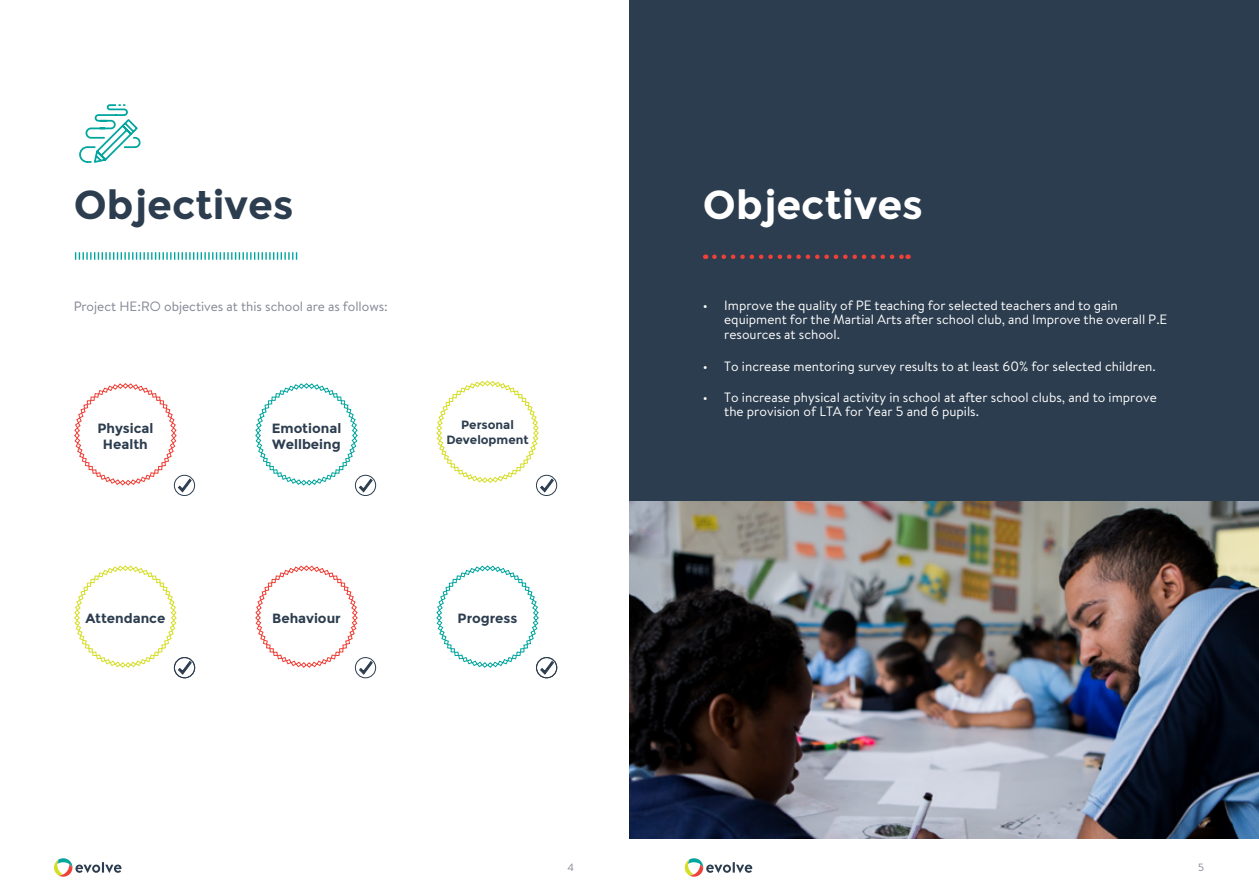
<style>
.page{position:relative;width:1259px;height:893px;background:#fff}
.page>*{position:absolute;margin:0;border:0;box-sizing:border-box;transform-origin:0 0}
.t1{font:700 40.05px "Montserrat";color:#2c3d4f}
.t2{font:700 40.05px "Montserrat";color:#fff}
.t3{font:13.5px/14.4px "Brandon Text";color:#fff}
.t4{font:13.5px "Brandon Text";color:#828592}
.t5{font:700 13.35px/16px "Montserrat";color:#2c3d4f;text-align:center}
.t6{font:700 12px/14.4px "Montserrat";color:#2c3d4f;text-align:center}
.t7{font:10.5px "Brandon Text";color:#828592}
</style>
<div class="page">
<svg style="left:54px;top:858px;width:67px;height:19px"></svg>
<svg style="left:685px;top:858px;width:67px;height:19px"></svg>
<img style="left:629px;top:500px;width:630px;height:339px">
<div style="left:629px;top:0;width:630px;height:500px;background:#2c3d4f"></div>
<svg style="left:75px;top:252px;width:222px;height:8px"></svg>
<svg style="left:79px;top:104px;width:62px;height:59px"></svg>
<svg style="left:714px;top:255px;width:194px;height:4px"></svg>
<div style="left:174px;top:475px;width:21px;height:21px;border:1px solid #2c3d4f;border-radius:50%"></div>
<div style="left:355px;top:475px;width:21px;height:21px;border:1px solid #2c3d4f;border-radius:50%"></div>
<div style="left:355px;top:657px;width:21px;height:21px;border:1px solid #2c3d4f;border-radius:50%"></div>
<div style="left:536px;top:475px;width:21px;height:21px;border:1px solid #2c3d4f;border-radius:50%"></div>
<svg style="left:255px;top:383px;width:118px;height:111px"></svg>
<svg style="left:74px;top:383px;width:118px;height:111px"></svg>
<svg style="left:436px;top:380px;width:118px;height:114px"></svg>
<div style="left:174px;top:657px;width:21px;height:21px;border:1px solid #2c3d4f;border-radius:50%"></div>
<div style="left:536px;top:657px;width:21px;height:21px;border:1px solid #2c3d4f;border-radius:50%"></div>
<svg style="left:255px;top:565px;width:118px;height:111px"></svg>
<svg style="left:74px;top:565px;width:118px;height:111px"></svg>
<svg style="left:436px;top:565px;width:118px;height:111px"></svg>
<h1 class="t1" style="left:74px;top:181px;width:221px">Objectives</h1>
<h1 class="t2" style="left:703px;top:181px;width:221px">Objectives</h1>
<p class="t4" style="left:74px;top:297px;width:316px">Project HE:RO objectives at this school are as follows:</p>
<p class="t5" style="left:97px;top:420px;width:58px">Physical<br>Health</p>
<p class="t5" style="left:272px;top:420px;width:71px;text-align:left">Emotional<br>Wellbeing</p>
<p class="t6" style="left:446px;top:418px;width:84px">Personal<br>Development</p>
<p class="t3" style="left:724px;top:298px;width:445px;text-indent:-21px">• Improve the quality of PE teaching for selected teachers and to gain equipment for the Martial Arts after school club, and Improve the overall P.E resources at school.</p>
<p class="t3" style="left:703px;top:359px;width:454px">• To increase mentoring survey results to at least 60% for selected children.</p>
<p class="t3" style="left:724px;top:390px;width:434px;line-height:13.8px;text-indent:-21px">• To increase physical activity in school at after school clubs, and to improve the provision of LTA for Year 5 and 6 pupils.</p>
<p class="t5" style="left:85px;top:610px;width:81px">Attendance</p>
<p class="t5" style="left:272px;top:610px;width:70px">Behaviour</p>
<p class="t5" style="left:457px;top:610px;width:61px">Progress</p>
<p class="t7" style="left:567px;top:860px;width:8px">4</p>
<p class="t7" style="left:1198px;top:860px;width:7px">5</p>
</div>
